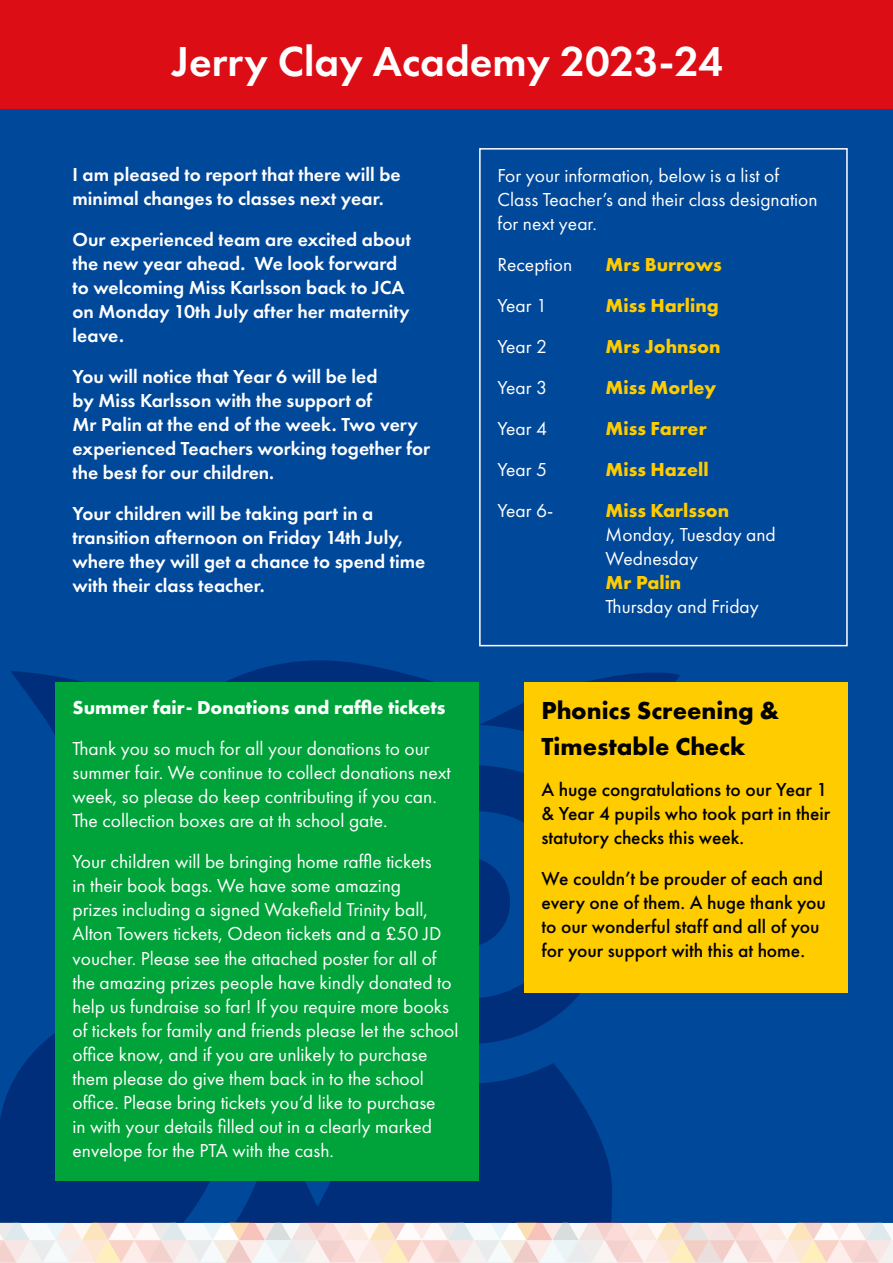
<style>
.page{position:relative;width:893px;height:1263px;background:#fff}
.page>*{position:absolute;margin:0;border:0;box-sizing:border-box;transform-origin:0 0}
.t1{font:600 43.5px "Futura PT";color:#fff}
.t2{font:700 25.5px/36px "Futura PT";color:#000}
.t3{font:19.5px/24px "Futura PT";color:#fff}
.t4{font:600 19.5px/24px "Futura PT";color:#fff}
.t5{font:500 19.5px/24px "Futura PT";color:#000}
.t6{font:700 19.5px "Futura PT";color:#fc0}
.t7{font:700 19.5px "Futura PT";color:#fff}
</style>
<div class="page">
<div style="left:0;top:0;width:893px;height:1222px;background:#00489a"></div>
<div style="left:0;top:0;width:893px;height:108px;background:#dc0d15"></div>
<svg style="left:0;top:1088px;width:612px;height:134px;background:#00307d"></svg>
<svg style="left:253px;top:660px;width:427px;height:22px"></svg>
<svg style="left:10px;top:671px;width:587px;height:446px"></svg>
<svg style="left:0;top:1222px;width:893px;height:41px"></svg>
<div style="left:56px;top:682px;width:423px;height:499px;background:#00a339"></div>
<div style="left:524px;top:682px;width:324px;height:311px;background:#fc0"></div>
<div style="left:479px;top:148px;width:369px;height:498px;border:2px solid #fff"></div>
<h1 class="t1" style="left:172px;top:34px;width:552px">Jerry Clay Academy 2023-24</h1>
<p class="t4" style="left:73px;top:162px;width:330px">I am pleased to report that there will be minimal changes to classes next year.</p>
<p class="t4" style="left:73px;top:227px;width:340px">Our experienced team are excited about the new year ahead. We look forward to welcoming Miss Karlsson back to JCA on Monday 10th July after her maternity leave.</p>
<p class="t4" style="left:73px;top:364px;width:359px">You will notice that Year 6 will be led<br>by Miss Karlsson with the support of<br>Mr Palin at the end of the week. Two very experienced Teachers working together for the best for our children.</p>
<p class="t4" style="left:73px;top:501px;width:354px">Your children will be taking part in a transition afternoon on Friday 14th July, where they will get a chance to spend time with their class teacher.</p>
<p class="t7" style="left:73px;top:695px;width:374px">Summer fair- Donations and raffle tickets</p>
<p class="t3" style="left:73px;top:737px;width:380px">Thank you so much for all your donations to our summer fair. We continue to collect donations next week, so please do keep contributing if you can.<br>The collection boxes are at th school gate.</p>
<p class="t3" style="left:73px;top:850px;width:387px">Your children will be bringing home raffle tickets<br>in their book bags. We have some amazing<br>prizes including a signed Wakefield Trinity ball, Alton Towers tickets, Odeon tickets and a £50 JD voucher. Please see the attached poster for all of the amazing prizes people have kindly donated to help us fundraise so far! If you require more books of tickets for family and friends please let the school office know, and if you are unlikely to purchase them please do give them back in to the school office. Please bring tickets you’d like to purchase<br>in with your details filled out in a clearly marked envelope for the PTA with the cash.</p>
<p class="t3" style="left:498px;top:163px;width:321px">For your information, below is a list of<br>Class Teacher’s and their class designation for next year.</p>
<p class="t3" style="left:498px;top:252px;width:76px">Reception</p>
<p class="t6" style="left:606px;top:251px;width:118px">Mrs Burrows</p>
<p class="t3" style="left:498px;top:293px;width:51px">Year 1</p>
<p class="t6" style="left:606px;top:292px;width:115px">Miss Harling</p>
<p class="t3" style="left:498px;top:334px;width:51px">Year 2</p>
<p class="t6" style="left:606px;top:333px;width:116px">Mrs Johnson</p>
<p class="t3" style="left:498px;top:375px;width:51px">Year 3</p>
<p class="t6" style="left:606px;top:374px;width:112px">Miss Morley</p>
<p class="t3" style="left:498px;top:416px;width:51px">Year 4</p>
<p class="t6" style="left:606px;top:415px;width:102px">Miss Farrer</p>
<p class="t3" style="left:498px;top:457px;width:51px">Year 5</p>
<p class="t6" style="left:606px;top:456px;width:104px">Miss Hazell</p>
<p class="t3" style="left:498px;top:498px;width:57px">Year 6-</p>
<p class="t6" style="left:606px;top:497px;width:125px">Miss Karlsson</p>
<p class="t3" style="left:606px;top:522px;width:172px">Monday, Tuesday and<br>Wednesday</p>
<p class="t6" style="left:606px;top:569px;width:77px">Mr Palin</p>
<p class="t3" style="left:606px;top:594px;width:155px">Thursday and Friday</p>
<h2 class="t2" style="left:542px;top:692px;width:239px">Phonics Screening &amp;<br>Timestable Check</h2>
<p class="t5" style="left:542px;top:777px;width:290px">A huge congratulations to our Year 1 &amp; Year 4 pupils who took part in their statutory checks this week.</p>
<p class="t5" style="left:542px;top:866px;width:286px">We couldn’t be prouder of each and every one of them. A huge thank you to our wonderful staff and all of you for your support with this at home.</p>
</div>
